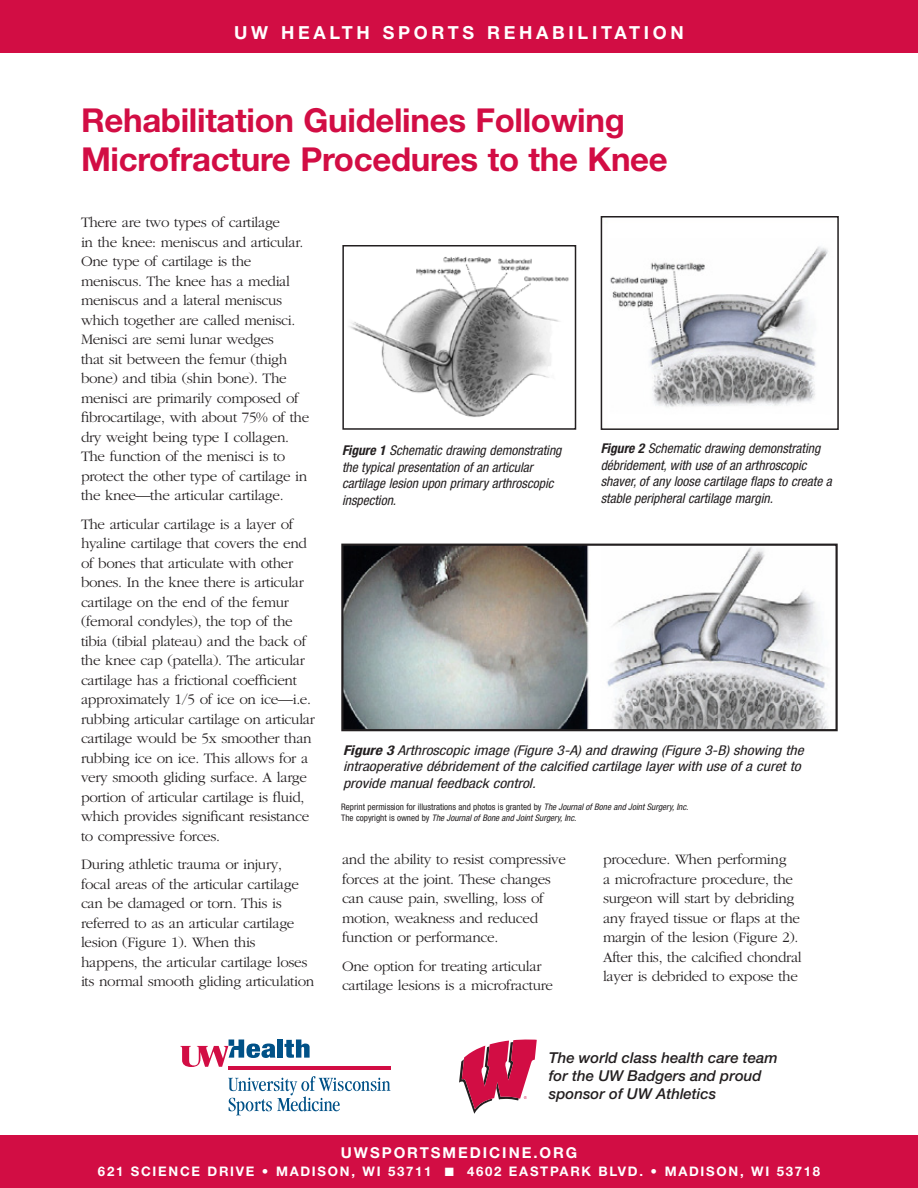
<style>
.page{position:relative;width:918px;height:1188px;background:#fff}
.page>*{position:absolute;margin:0;border:0;box-sizing:border-box;transform-origin:0 0}
.t1{font:700 33px/39.6px "Helvetica Neue LT Std";letter-spacing:-.01em;color:#d20d44}
.t2{font:700 18px "Helvetica Neue LT Std";letter-spacing:.205em;color:#fff}
.t3{font:300 15px/19.5px "Garamond";letter-spacing:-.025em;color:#231f20}
.t4{font:italic 500 15px/18px "Helvetica Neue LT Std";color:#231f20}
.t5{font:700 15px "Helvetica Neue LT Std";letter-spacing:.13em;color:#fff}
.t6{font:italic condensed 13.5px/16.5px "Helvetica Neue LT Std";color:#231f20}
.t7{font:italic condensed 13.5px/16.5px "Helvetica Neue LT Std";color:#231f20;scale:1.15 1}
.t8{font:700 13.2px "Helvetica Neue LT Std";letter-spacing:.13em;color:#fff}
.t9{font:condensed 9px/10.5px "Helvetica Neue LT Std";color:#231f20}
.s1{font-weight:700}
.s2{font-style:italic}
</style>
<div class="page">
<div style="left:0;top:0;width:918px;height:53px;background:#d20d44"></div>
<div style="left:0;top:1135px;width:918px;height:53px;background:#d20d44"></div>
<hr style="left:228px;top:1066px;width:162px;height:4px;background:#d20d44">
<div style="left:277px;top:1040px;width:6px;height:18px;background:#005187"></div>
<svg style="left:284px;top:1040px;width:26px;height:18px"></svg>
<svg style="left:180px;top:1040px;width:95px;height:27px"></svg>
<svg style="left:228px;top:1076px;width:163px;height:39px"></svg>
<svg style="left:459px;top:1040px;width:78px;height:74px"></svg>
<svg style="left:342px;top:245px;width:235px;height:185px"></svg>
<svg style="left:600px;top:216px;width:239px;height:214px"></svg>
<img style="left:344px;top:547px;width:485px;height:181px">
<div style="left:341px;top:544px;width:497px;height:187px;border:2px solid #231f20"></div>
<p class="t2" style="left:234px;top:22px;width:451px">UW HEALTH SPORTS REHABILITATION</p>
<h1 class="t1" style="left:81px;top:99px;width:588px">Rehabilitation Guidelines Following<br>Microfracture Procedures to the Knee</h1>
<p class="t3" style="left:81px;top:213px;width:230px">There are two types of cartilage<br>in the knee: meniscus and articular.<br>One type of cartilage is the meniscus. The knee has a medial meniscus and a lateral meniscus which together are called menisci.<br>Menisci are semi lunar wedges<br>that sit between the femur (thigh bone) and tibia (shin bone). The menisci are primarily composed of fibrocartilage, with about 75% of the dry weight being type I collagen.<br>The function of the menisci is to protect the other type of cartilage in the knee—the articular cartilage.</p>
<p class="t3" style="left:81px;top:515px;width:235px">The articular cartilage is a layer of hyaline cartilage that covers the end of bones that articulate with other bones. In the knee there is articular cartilage on the end of the femur (femoral condyles), the top of the tibia (tibial plateau) and the back of the knee cap (patella). The articular cartilage has a frictional coefficient approximately 1/5 of ice on ice—i.e. rubbing articular cartilage on articular cartilage would be 5x smoother than rubbing ice on ice. This allows for a very smooth gliding surface. A large portion of articular cartilage is fluid, which provides significant resistance to compressive forces.</p>
<p class="t3" style="left:81px;top:855px;width:235px">During athletic trauma or injury, focal areas of the articular cartilage can be damaged or torn. This is referred to as an articular cartilage lesion (Figure 1). When this happens, the articular cartilage loses its normal smooth gliding articulation</p>
<p class="t3" style="left:342px;top:850px;width:226px">and the ability to resist compressive forces at the joint. These changes can cause pain, swelling, loss of motion, weakness and reduced function or performance.</p>
<p class="t6" style="left:342px;top:443px;width:221px"><span class="s1">Figure 1</span> Schematic drawing demonstrating the typical presentation of an articular cartilage lesion upon primary arthroscopic inspection.</p>
<p class="t6" style="left:601px;top:441px;width:233px"><span class="s1">Figure 2</span> Schematic drawing demonstrating débridement, with use of an arthroscopic shaver, of any loose cartilage flaps to create a stable peripheral cartilage margin.</p>
<p class="t7" style="left:343px;top:742px;width:402px"><span class="s1">Figure 3</span> Arthroscopic image (Figure 3-A) and drawing (Figure 3-B) showing the intraoperative débridement of the calcified cartilage layer with use of a curet to provide manual feedback control.</p>
<p class="t9" style="left:341px;top:802px;width:349px">Reprint permission for illustrations and photos is granted by <span class="s2">The Journal of Bone and Joint Surgery, Inc.<br></span>The copyright is owned by <span class="s2">The Journal of Bone and Joint Surgery, Inc.</span></p>
<p class="t3" style="left:603px;top:850px;width:200px">procedure. When performing<br>a microfracture procedure, the surgeon will start by debriding any frayed tissue or flaps at the margin of the lesion (Figure 2).<br>After this, the calcified chondral layer is debrided to expose the</p>
<p class="t3" style="left:342px;top:956px;width:213px">One option for treating articular cartilage lesions is a microfracture</p>
<p class="t4" style="left:549px;top:1049px;width:230px">The world class health care team for the UW Badgers and proud sponsor of UW Athletics</p>
<p class="t5" style="left:341px;top:1143px;width:238px">UWSPORTSMEDICINE.ORG</p>
<p class="t8" style="left:98px;top:1163px;width:724px">621 SCIENCE DRIVE • MADISON, WI 53711 ■ 4602 EASTPARK BLVD. • MADISON, WI 53718</p>
</div>
